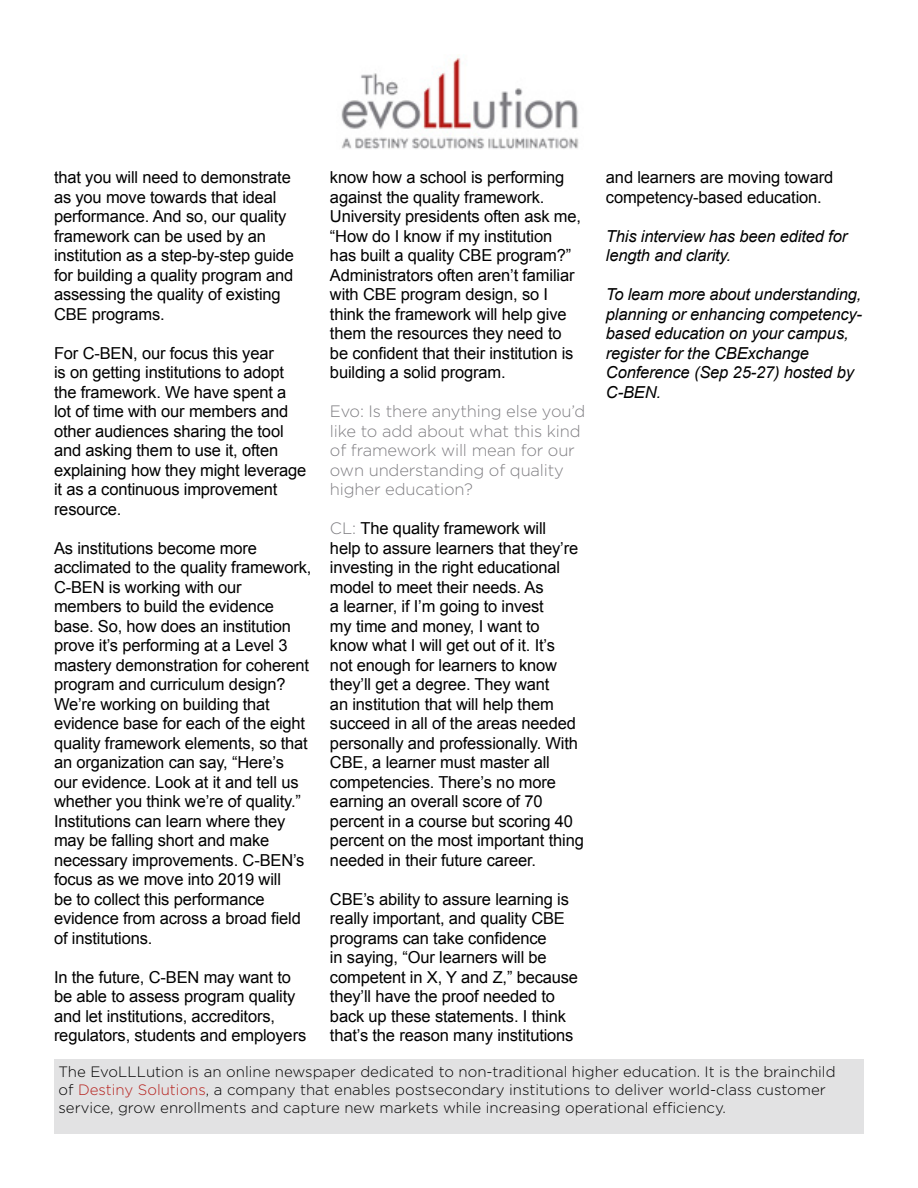
<style>
.page{position:relative;width:918px;height:1188px;background:#fff}
.page>*{position:absolute;margin:0;border:0;box-sizing:border-box;transform-origin:0 0}
.t1{font:16.5px/19.5px "Arial";letter-spacing:-.01em;color:#000}
.t2{font:italic 16.5px/19.5px "Arial";letter-spacing:-.01em;color:#000}
.t3{font:300 16.5px/19.5px "Gotham";letter-spacing:-.01em;color:#807f83}
.t4{font:300 15px/18px "Gotham";color:#000}
.s1{font-family:"Gotham";font-weight:300;color:#807f83}
.s2{color:#b6211d}
</style>
<div class="page">
<img style="left:341px;top:56px;width:238px;height:93px">
<div style="left:54px;top:1060px;width:809px;height:74px;background:#e2e2e3"></div>
<p class="t1" style="left:54px;top:168px;width:242px">that you will need to demonstrate as you move towards that ideal performance. And so, our quality framework can be used by an institution as a step-by-step guide for building a quality program and assessing the quality of existing<br>CBE programs.</p>
<p class="t1" style="left:54px;top:343px;width:254px">For C-BEN, our focus this year<br>is on getting institutions to adopt the framework. We have spent a lot of time with our members and other audiences sharing the tool and asking them to use it, often explaining how they might leverage it as a continuous improvement resource.</p>
<p class="t1" style="left:54px;top:538px;width:259px">As institutions become more acclimated to the quality framework,<br>C-BEN is working with our members to build the evidence base. So, how does an institution prove it’s performing at a Level 3 mastery demonstration for coherent program and curriculum design?<br>We’re working on building that evidence base for each of the eight quality framework elements, so that an organization can say, “Here’s our evidence. Look at it and tell us whether you think we’re of quality.”<br>Institutions can learn where they may be falling short and make necessary improvements. C-BEN’s focus as we move into 2019 will<br>be to collect this performance evidence from across a broad field of institutions.</p>
<p class="t1" style="left:54px;top:967px;width:254px">In the future, C-BEN may want to be able to assess program quality and let institutions, accreditors, regulators, students and employers</p>
<p class="t1" style="left:330px;top:168px;width:253px">know how a school is performing against the quality framework.<br>University presidents often ask me, “How do I know if my institution has built a quality CBE program?”<br>Administrators often aren’t familiar with CBE program design, so I think the framework will help give them the resources they need to be confident that their institution is building a solid program.</p>
<p class="t3" style="left:330px;top:401px;width:257px">Evo: Is there anything else you’d like to add about what this kind of framework will mean for our own understanding of quality higher education?</p>
<p class="t1" style="left:330px;top:519px;width:255px"><span class="s1">CL:</span> The quality framework will<br>help to assure learners that they’re investing in the right educational model to meet their needs. As<br>a learner, if I’m going to invest<br>my time and money, I want to<br>know what I will get out of it. It’s<br>not enough for learners to know they’ll get a degree. They want<br>an institution that will help them succeed in all of the areas needed personally and professionally. With<br>CBE, a learner must master all competencies. There’s no more earning an overall score of 70 percent in a course but scoring 40 percent on the most important thing needed in their future career.</p>
<p class="t1" style="left:330px;top:889px;width:250px">CBE’s ability to assure learning is really important, and quality CBE programs can take confidence<br>in saying, “Our learners will be competent in X, Y and Z,” because they’ll have the proof needed to back up these statements. I think that’s the reason many institutions</p>
<p class="t1" style="left:606px;top:168px;width:229px">and learners are moving toward competency-based education.</p>
<p class="t2" style="left:606px;top:226px;width:243px">This interview has been edited for length and clarity.</p>
<p class="t2" style="left:606px;top:285px;width:258px">To learn more about understanding, planning or enhancing competency&shy;based education on your campus, register for the CBExchange<br>Conference (Sep 25-27) hosted by<br>C-BEN.</p>
<p class="t4" style="left:58px;top:1062px;width:779px">The EvoLLLution is an online newspaper dedicated to non-traditional higher education. It is the brainchild of <span class="s2">Destiny Solutions</span>, a company that enables postsecondary institutions to deliver world-class customer service, grow enrollments and capture new markets while increasing operational efficiency.</p>
</div>
